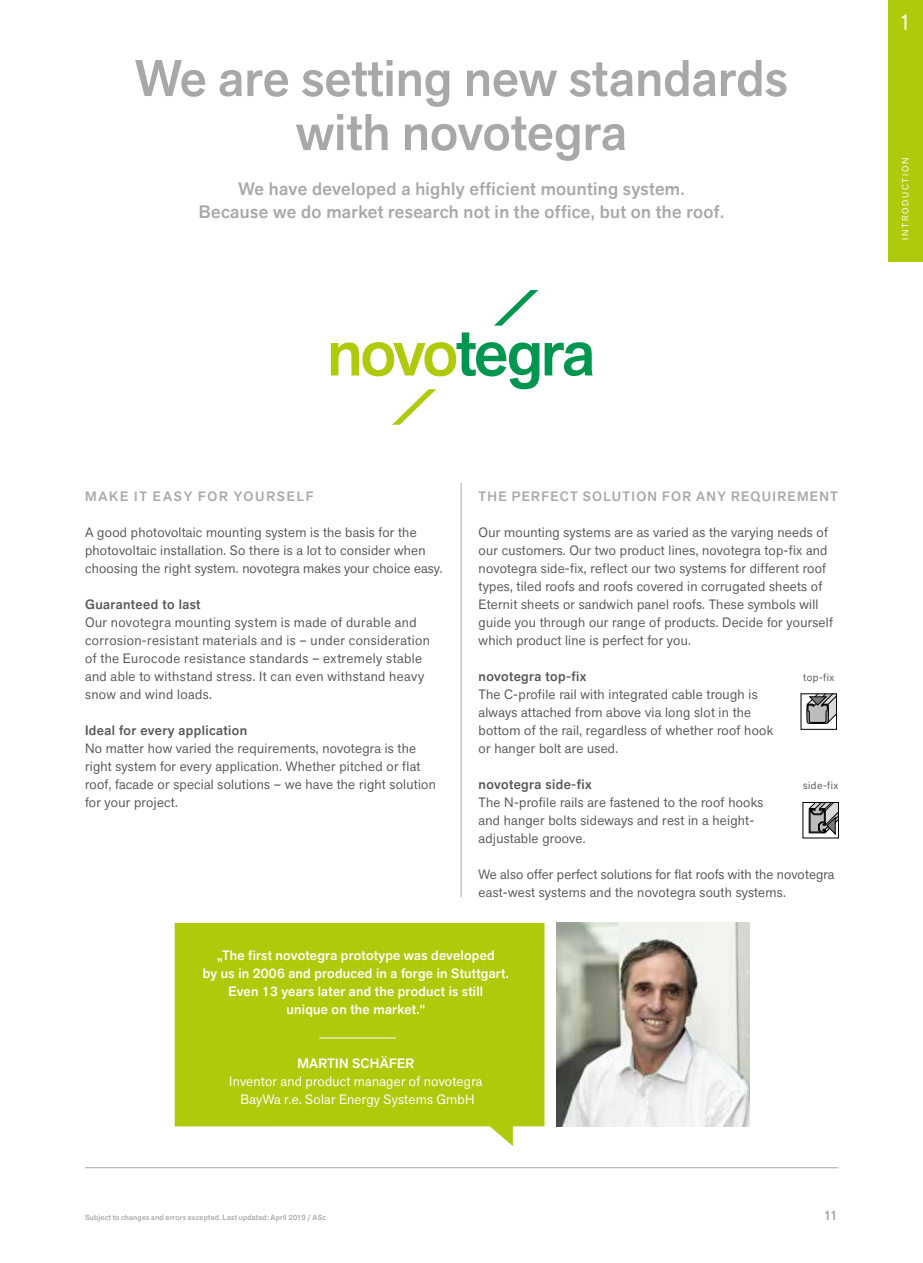
<style>
.page{position:relative;width:923px;height:1263px;background:#fff}
.page>*{position:absolute;margin:0;border:0;box-sizing:border-box;transform-origin:0 0}
.t1{font:500 51px/54px "Akzid Grtsk Next";color:#a8a8a7;text-align:center}
.t2{font:22.5px "Akzid Grtsk Next";color:#fff}
.t3{font:500 18px/22.5px "Akzid Grtsk Next";letter-spacing:.02em;color:#a8a8a7;text-align:center}
.t4{font:13.5px/18px "Akzid Grtsk Next";letter-spacing:.02em;color:#575756}
.t5{font:500 13.5px/18px "Akzid Grtsk Next";letter-spacing:.02em;color:#fff;text-align:center}
.t6{font:500 13.5px "Akzid Grtsk Next";letter-spacing:.03em;color:#575756}
.t7{font:13.5px/18px "Akzid Grtsk Next";letter-spacing:.02em;color:#fff;text-align:center}
.t8{font:500 13.5px "Akzid Grtsk Next";letter-spacing:.1em;color:#a8a8a7}
.t9{font:500 13.5px "Akzid Grtsk Next";letter-spacing:.125em;color:#a8a8a7}
.t10{font:10.5px "Akzid Grtsk Next";letter-spacing:.05em;color:#575756}
.t11{font:9px "Akzid Grtsk Next";letter-spacing:.185em;color:#fff}
.t12{font:500 7.5px "Akzid Grtsk Next";letter-spacing:.025em;color:#a8a8a7}
</style>
<div class="page">
<hr style="left:85px;top:1167px;width:753px;height:1px;background:#a8a8a7">
<img style="left:557px;top:922px;width:192px;height:204px">
<svg style="left:175px;top:923px;width:369px;height:223px;background:#b5ce1f"></svg>
<hr style="left:461px;top:483px;width:1px;height:414px;background:#a8a8a7">
<hr style="left:319px;top:1037px;width:77px;height:1px;background:#fff">
<svg style="left:808px;top:804px;width:28px;height:31px"></svg>
<div style="left:802px;top:802px;width:36px;height:36px;border:1px solid #000"></div>
<svg style="left:806px;top:695px;width:29px;height:29px"></svg>
<div style="left:800px;top:693px;width:37px;height:37px;border:1px solid #000"></div>
<svg style="left:494px;top:290px;width:44px;height:36px"></svg>
<svg style="left:331px;top:332px;width:261px;height:93px"></svg>
<div style="left:492px;top:405px;width:100px;height:20px;background:#fff"></div>
<div style="left:889px;top:0;width:34px;height:261px;background:#afca0b"></div>
<h1 class="t1" style="left:135px;top:51px;width:654px">We are setting new standards with novotegra</h1>
<h3 class="t3" style="left:199px;top:177px;width:527px">We have developed a highly efficient mounting system.<br>Because we do market research not in the office, but on the roof.</h3>
<h2 class="t2" style="left:899px;top:7px;width:14px">1</h2>
<p class="t11" style="left:899px;top:240px;width:84px;rotate:-90deg">INTRODUCTION</p>
<p class="t9" style="left:85px;top:488px;width:230px">MAKE IT EASY FOR YOURSELF</p>
<p class="t4" style="left:85px;top:523px;width:359px">A good photovoltaic mounting system is the basis for the photovoltaic installation. So there is a lot to consider when choosing the right system. novotegra makes your choice easy.</p>
<p class="t6" style="left:85px;top:596px;width:117px">Guaranteed to last</p>
<p class="t4" style="left:85px;top:613px;width:346px">Our novotegra mounting system is made of durable and corrosion-resistant materials and is – under consideration of the Eurocode resistance standards – extremely stable and able to withstand stress. It can even withstand heavy snow and wind loads.</p>
<p class="t6" style="left:85px;top:722px;width:163px">Ideal for every application</p>
<p class="t4" style="left:85px;top:739px;width:352px">No matter how varied the requirements, novotegra is the right system for every application. Whether pitched or flat roof, facade or special solutions – we have the right solution for your project.</p>
<p class="t8" style="left:478px;top:487px;width:361px">THE PERFECT SOLUTION FOR ANY REQUIREMENT</p>
<p class="t4" style="left:478px;top:523px;width:356px">Our mounting systems are as varied as the varying needs of our customers. Our two product lines, novotegra top-fix and novotegra side-fix, reflect our two systems for different roof types, tiled roofs and roofs covered in corrugated sheets of Eternit sheets or sandwich panel roofs. These symbols will guide you through our range of products. Decide for yourself which product line is perfect for you.</p>
<p class="t6" style="left:478px;top:667px;width:109px">novotegra top-fix</p>
<p class="t4" style="left:478px;top:685px;width:296px">The C-profile rail with integrated cable trough is always attached from above via long slot in the bottom of the rail, regardless of whether roof hook or hanger bolt are used.</p>
<p class="t6" style="left:478px;top:775px;width:115px">novotegra side-fix</p>
<p class="t4" style="left:478px;top:793px;width:286px">The N-profile rails are fastened to the roof hooks and hanger bolts sideways and rest in a height&shy;adjustable groove.</p>
<p class="t4" style="left:478px;top:865px;width:357px">We also offer perfect solutions for flat roofs with the novotegra east-west systems and the novotegra south systems.</p>
<p class="t10" style="left:803px;top:671px;width:33px">top-fix</p>
<p class="t10" style="left:803px;top:779px;width:37px">side-fix</p>
<p class="t5" style="left:203px;top:946px;width:307px">„The first novotegra prototype was developed<br>by us in 2006 and produced in a forge in Stuttgart.<br>Even 13 years later and the product is still<br>unique on the market.“</p>
<p class="t5" style="left:297px;top:1054px;width:118px">MARTIN SCHÄFER</p>
<p class="t7" style="left:229px;top:1072px;width:255px">Inventor and product manager of novotegra<br>BayWa r.e. Solar Energy Systems GmbH</p>
<p class="t12" style="left:85px;top:1213px;width:243px">Subject to changes and errors excepted. Last updated: April 2019 / ASc</p>
<p class="t8" style="left:823px;top:1207px;width:16px">11</p>
</div>
